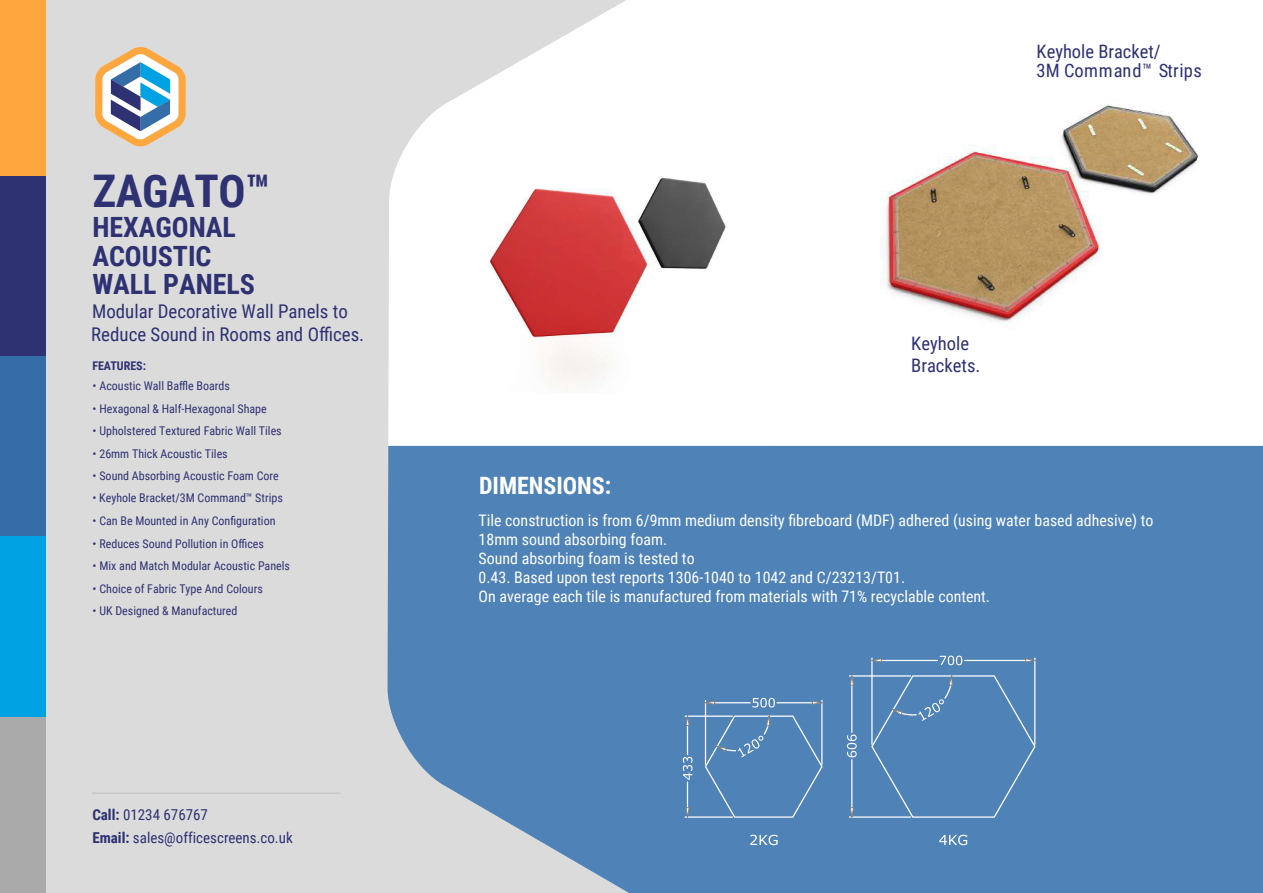
<style>
.page{position:relative;width:1263px;height:893px;background:#fff}
.page>*{position:absolute;margin:0;border:0;box-sizing:border-box;transform-origin:0 0}
.t1{font:700 45px "Roboto Condensed";letter-spacing:-.01em;color:#2e3172}
.t2{font:700 27.9px/28.7px "Roboto Condensed";color:#2e3172}
.t3{font:700 23.85px "Roboto Condensed";color:#fff}
.t4{font:18.9px/22.4px "Roboto Condensed";color:#2e3172}
.t5{font:18.6px/22.5px "Roboto Condensed";color:#2e3172}
.t6{font:18.45px/19.2px "Roboto Condensed";color:#2e3172}
.t7{font:15.9px/19px "Roboto Condensed";color:#fff}
.t8{font:15px/22.5px "Roboto Condensed";color:#2e3172}
.t9{font:12px "Roboto Condensed";color:#2e3172}
.t10{font:700 12px "Roboto Condensed";color:#2e3172}
.s1{font-weight:700}
</style>
<div class="page">
<div style="left:15px;top:0;width:756px;height:893px;background:#dbdbdb"></div>
<svg style="left:388px;top:0;width:875px;height:446px;fill:#fff"></svg>
<svg style="left:95px;top:47px;width:91px;height:99px"></svg>
<img style="left:472px;top:123px;width:270px;height:270px">
<img style="left:858px;top:29px;width:356px;height:357px">
<div style="left:0;top:0;width:46px;height:176px;background:#ffa73f"></div>
<div style="left:0;top:176px;width:46px;height:180px;background:#2e3172"></div>
<div style="left:0;top:356px;width:46px;height:181px;background:#346da8"></div>
<div style="left:0;top:537px;width:46px;height:180px;background:#00a2e3"></div>
<div style="left:0;top:717px;width:46px;height:176px;background:#aaa"></div>
<hr style="left:92px;top:792px;width:248px;height:2px;background:#b7b7b7">
<div style="left:387px;top:446px;width:876px;height:447px;background:#4f82b6"></div>
<hr style="left:705px;top:700px;width:1px;height:65px;background:#fff">
<hr style="left:821px;top:700px;width:1px;height:65px;background:#fff">
<hr style="left:714px;top:702px;width:37px;height:1px;background:#fff">
<hr style="left:776px;top:702px;width:37px;height:1px;background:#fff">
<svg style="left:705px;top:700px;width:10px;height:5px"></svg>
<svg style="left:812px;top:700px;width:11px;height:5px"></svg>
<svg style="left:752px;top:698px;width:23px;height:10px"></svg>
<hr style="left:684px;top:715px;width:49px;height:2px;background:#fff">
<hr style="left:684px;top:816px;width:49px;height:2px;background:#fff">
<hr style="left:687px;top:725px;width:1px;height:30px;background:#fff">
<svg style="left:685px;top:715px;width:5px;height:11px"></svg>
<svg style="left:683px;top:757px;width:9px;height:61px"></svg>
<hr style="left:871px;top:657px;width:1px;height:88px;background:#fff">
<hr style="left:1034px;top:657px;width:1px;height:88px;background:#fff">
<hr style="left:881px;top:660px;width:57px;height:1px;background:#fff">
<hr style="left:964px;top:660px;width:62px;height:1px;background:#fff">
<svg style="left:871px;top:658px;width:11px;height:5px"></svg>
<svg style="left:1025px;top:658px;width:10px;height:5px"></svg>
<svg style="left:940px;top:656px;width:22px;height:9px"></svg>
<hr style="left:849px;top:675px;width:62px;height:2px;background:#fff">
<hr style="left:849px;top:816px;width:62px;height:2px;background:#fff">
<hr style="left:851px;top:684px;width:1px;height:49px;background:#fff">
<hr style="left:851px;top:759px;width:1px;height:49px;background:#fff">
<svg style="left:850px;top:675px;width:4px;height:11px"></svg>
<svg style="left:850px;top:807px;width:4px;height:11px"></svg>
<svg style="left:847px;top:734px;width:10px;height:23px"></svg>
<svg style="left:871px;top:675px;width:164px;height:143px;background:#5687b8"></svg>
<svg style="left:705px;top:715px;width:117px;height:103px;background:#5a89ba"></svg>
<svg style="left:750px;top:835px;width:28px;height:10px"></svg>
<svg style="left:939px;top:835px;width:28px;height:10px"></svg>
<h1 class="t1" style="left:92px;top:160px;width:179px">ZAGATO™</h1>
<h2 class="t2" style="left:92px;top:212px;width:164px">HEXAGONAL<br>ACOUSTIC<br>WALL PANELS</h2>
<h3 class="t4" style="left:91px;top:300px;width:274px">Modular Decorative Wall Panels to<br>Reduce Sound in Rooms and Offices.</h3>
<p class="t10" style="left:92px;top:357px;width:55px">FEATURES:</p>
<p class="t9" style="left:93px;top:378px;width:139px">• Acoustic Wall Baffle Boards</p>
<p class="t9" style="left:93px;top:400px;width:176px">• Hexagonal &amp; Half-Hexagonal Shape</p>
<p class="t9" style="left:93px;top:423px;width:191px">• Upholstered Textured Fabric Wall Tiles</p>
<p class="t9" style="left:93px;top:445px;width:137px">• 26mm Thick Acoustic Tiles</p>
<p class="t9" style="left:93px;top:468px;width:188px">• Sound Absorbing Acoustic Foam Core</p>
<p class="t9" style="left:93px;top:513px;width:184px">• Can Be Mounted in Any Configuration</p>
<p class="t9" style="left:93px;top:535px;width:173px">• Reduces Sound Pollution in Offices</p>
<p class="t9" style="left:93px;top:558px;width:199px">• Mix and Match Modular Acoustic Panels</p>
<p class="t9" style="left:93px;top:580px;width:172px">• Choice of Fabric Type And Colours</p>
<p class="t9" style="left:93px;top:603px;width:146px">• UK Designed &amp; Manufactured</p>
<p class="t9" style="left:92px;top:490px;width:192px">• Keyhole Bracket/3M Command™ Strips</p>
<p class="t8" style="left:92px;top:803px;width:202px"><span class="s1">Call:</span> 01234 676767<br><span class="s1">Email:</span> sales@officescreens.co.uk</p>
<h3 class="t6" style="left:1036px;top:41px;width:167px">Keyhole Bracket/<br>3M Command™ Strips</h3>
<h3 class="t5" style="left:911px;top:331px;width:71px">Keyhole<br>Brackets.</h3>
<h3 class="t3" style="left:479px;top:469px;width:134px">DIMENSIONS:</h3>
<p class="t7" style="left:479px;top:510px;width:676px">Tile construction is from 6/9mm medium density fibreboard (MDF) adhered (using water based adhesive) to 18mm sound absorbing foam.<br>Sound absorbing foam is tested to<br>0.43. Based upon test reports 1306-1040 to 1042 and C/23213/T01.<br>On average each tile is manufactured from materials with 71% recyclable content.</p>
</div>
